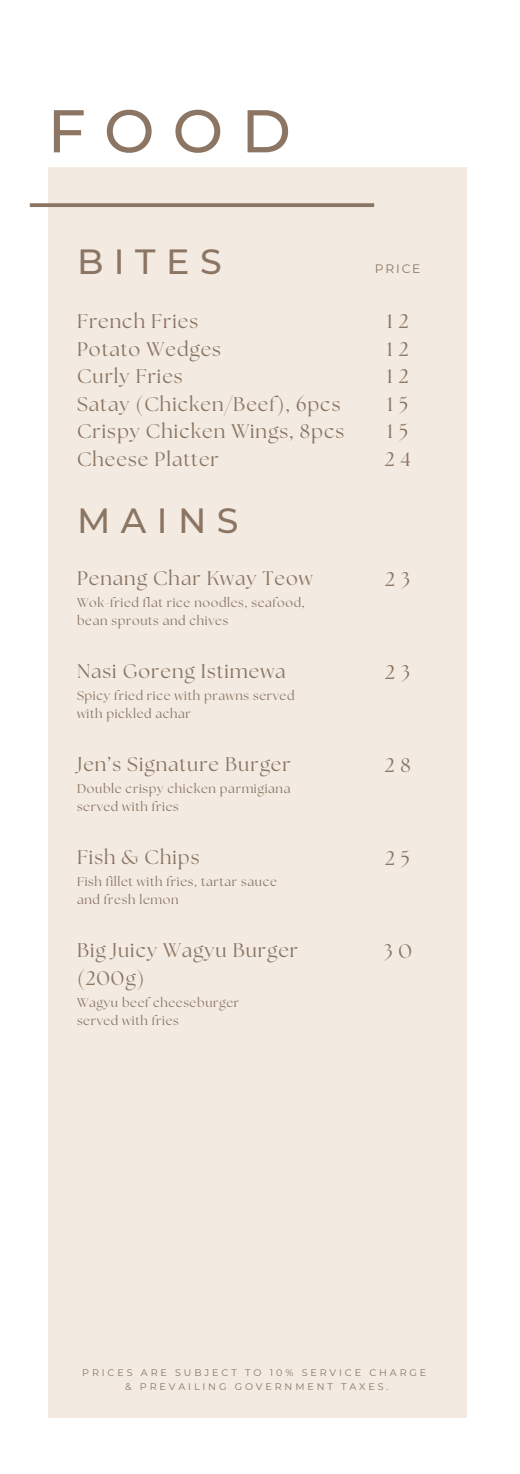
<style>
.page{position:relative;width:520px;height:1474px;background:#fff}
.page>*{position:absolute;margin:0;border:0;box-sizing:border-box;transform-origin:0 0}
.t1{font:500 60.2px "Montserrat";color:#8c7562}
.t2{font:500 34.82px "Montserrat";letter-spacing:.3em;color:#8c7562}
.t3{font:19.78px/27.5px "The Seasons";letter-spacing:.05em;color:#8c7562}
.t4{font:19.6px/28.2px "The Seasons";letter-spacing:.05em;color:#8c7562}
.t5{font:12.78px/18.2px "The Seasons";letter-spacing:.05em;color:#8c7562}
.t6{font:12.25px "Montserrat";letter-spacing:.15em;color:#8c7562}
.t7{font:9.62px/13.7px "Montserrat";letter-spacing:.3em;color:#8c7562;text-align:center}
</style>
<div class="page">
<div style="left:48px;top:167px;width:419px;height:1251px;background:#f3ebe2"></div>
<svg style="left:30px;top:203px;width:344px;height:4px"></svg>
<h1 class="t1" style="left:48px;top:94px;width:245px">FOOD</h1>
<h2 class="t2" style="left:77px;top:240px;width:146px">BITES</h2>
<p class="t6" style="left:375px;top:261px;width:47px">PRICE</p>
<h3 class="t3" style="left:77px;top:309px;width:269px">French Fries<br>Potato Wedges<br>Curly Fries<br>Satay (Chicken/Beef), 6pcs<br>Crispy Chicken Wings, 8pcs<br>Cheese Platter</h3>
<h3 class="t3" style="left:385px;top:309px;width:27px">1 2<br>1 2<br>1 2<br>1 5<br>1 5<br>2 4</h3>
<h2 class="t2" style="left:77px;top:499px;width:163px">MAINS</h2>
<h3 class="t4" style="left:77px;top:566px;width:237px">Penang Char Kway Teow</h3>
<p class="t5" style="left:77px;top:595px;width:229px">Wok-fried flat rice noodles, seafood, bean sprouts and chives</p>
<h3 class="t4" style="left:77px;top:659px;width:210px">Nasi Goreng Istimewa</h3>
<p class="t5" style="left:77px;top:687px;width:219px">Spicy fried rice with prawns served with pickled achar</p>
<h3 class="t4" style="left:77px;top:752px;width:215px">Jen’s Signature Burger</h3>
<p class="t5" style="left:77px;top:780px;width:215px">Double crispy chicken parmigiana served with fries</p>
<h3 class="t4" style="left:77px;top:845px;width:124px">Fish &amp; Chips</h3>
<p class="t5" style="left:77px;top:873px;width:201px">Fish fillet with fries, tartar sauce and fresh lemon</p>
<h3 class="t4" style="left:77px;top:937px;width:223px">Big Juicy Wagyu Burger (200g)</h3>
<p class="t5" style="left:77px;top:994px;width:164px">Wagyu beef cheeseburger served with fries</p>
<h3 class="t3" style="left:385px;top:567px;width:26px">2 3</h3>
<h3 class="t3" style="left:385px;top:660px;width:26px">2 3</h3>
<h3 class="t3" style="left:385px;top:753px;width:28px">2 8</h3>
<h3 class="t3" style="left:385px;top:846px;width:26px">2 5</h3>
<h3 class="t3" style="left:383px;top:939px;width:30px">3 0</h3>
<p class="t7" style="left:82px;top:1366px;width:345px">PRICES ARE SUBJECT TO 10% SERVICE CHARGE &amp; PREVAILING GOVERNMENT TAXES.</p>
</div>
